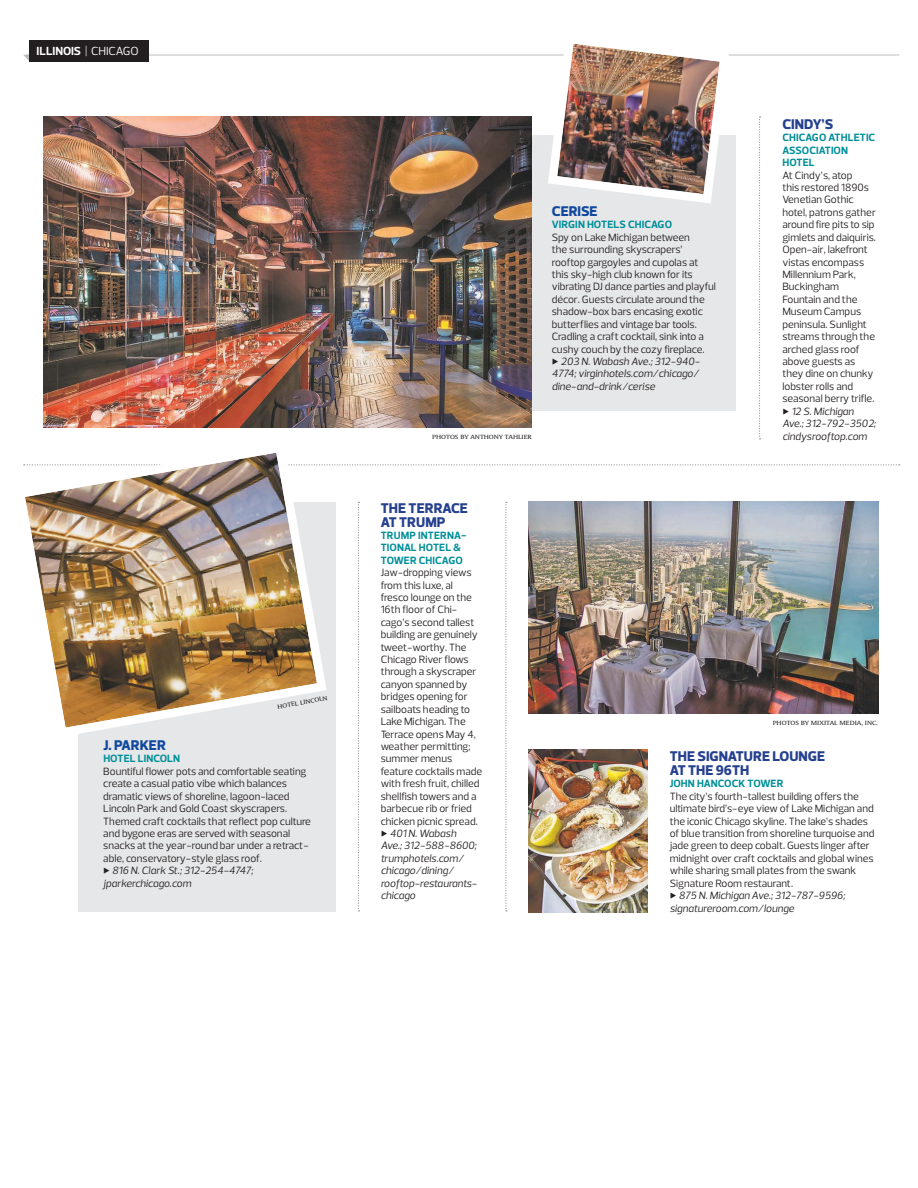
<style>
.page{position:relative;width:918px;height:1188px;background:#fff}
.page>*{position:absolute;margin:0;border:0;box-sizing:border-box;transform-origin:0 0}
.t1{font:800 14.4px/14.4px "Prelo";letter-spacing:.005em;color:#25408e}
.t2{font:800 14.4px "Prelo";letter-spacing:-.005em;color:#11499f}
.t3{font:700 12px "Prelo";letter-spacing:.005em;color:#fff}
.t4{font:10.8px/12.5px "Prelo";color:#231f20}
.t5{font:italic 10.8px "Prelo";color:#231f20}
.t6{font:6px "USAT Roman Compact";color:#231f20}
.s1{font-weight:400}
.s2{font-weight:700;color:#008f99}
.s3{font-family:"Aptifer Sans LT Pro"}
.s4{font-style:italic}
</style>
<div class="page">
<div style="left:78px;top:502px;width:258px;height:409px;background:#e6e7e8"></div>
<div style="left:504px;top:135px;width:232px;height:275px;background:#e6e7e8"></div>
<img style="left:528px;top:502px;width:350px;height:212px">
<img style="left:528px;top:750px;width:120px;height:162px">
<img style="left:43px;top:116px;width:489px;height:311px">
<hr style="left:26px;top:55px;width:873px;height:1px;background:#bbbdc0">
<svg style="left:23px;top:55px;width:6px;height:6px"></svg>
<div style="left:29px;top:40px;width:120px;height:21px;background:#231f20"></div>
<svg style="left:331px;top:464px;width:569px;height:1px"></svg>
<svg style="left:759px;top:116px;width:2px;height:323px"></svg>
<svg style="left:358px;top:502px;width:1px;height:409px"></svg>
<svg style="left:505px;top:502px;width:2px;height:409px"></svg>
<img style="left:543px;top:44px;width:191px;height:159px">
<img style="left:23px;top:453px;width:308px;height:281px">
<p class="t3" style="left:37px;top:44px;width:104px">ILLINOIS <span class="s1">| CHICAGO</span></p>
<p class="t6" style="left:277px;top:703px;width:52px;rotate:-10deg">HOTEL LINCOLN</p>
<p class="t2" style="left:103px;top:736px;width:64px">J. PARKER</p>
<p class="t4" style="left:103px;top:753px;width:209px"><span class="s2">HOTEL LINCOLN<br></span>Bountiful flower pots and comfortable seating create a casual patio vibe which balances dramatic views of shoreline, lagoon-laced Lincoln Park and Gold Coast skyscrapers.<br>Themed craft cocktails that reflect pop culture and bygone eras are served with seasonal snacks at the year-round bar under a retract&shy;able, conservatory-style glass roof.<br><span class="s3">▶</span> <span class="s4">816 N. Clark St.; 312-254-4747; jparkerchicago.com</span></p>
<p class="t2" style="left:552px;top:202px;width:47px">CERISE</p>
<p class="t4" style="left:552px;top:218px;width:166px"><span class="s2">VIRGIN HOTELS CHICAGO<br></span>Spy on Lake Michigan between<br>the surrounding skyscrapers’ rooftop gargoyles and cupolas at this sky-high club known for its vibrating DJ dance parties and playful décor. Guests circulate around the shadow-box bars encasing exotic butterflies and vintage bar tools.<br>Cradling a craft cocktail, sink into a cushy couch by the cozy fireplace.<br><span class="s3">▶</span> <span class="s4">203 N. Wabash Ave.; 312-940-<br>4774; virginhotels.com/chicago/ dine-and-drink/cerise</span></p>
<p class="t1" style="left:782px;top:117px;width:52px">CINDY’S</p>
<p class="t4" style="left:782px;top:132px;width:95px"><span class="s2">CHICAGO ATHLETIC<br>ASSOCIATION<br>HOTEL<br></span>At Cindy’s, atop<br>this restored 1890s<br>Venetian Gothic hotel, patrons gather around fire pits to sip gimlets and daiquiris.<br>Open-air, lakefront vistas encompass<br>Millennium Park,<br>Buckingham<br>Fountain and the<br>Museum Campus peninsula. Sunlight streams through the arched glass roof above guests as they dine on chunky lobster rolls and seasonal berry trifle. <span class="s3">▶</span> <span class="s4">12 S. Michigan<br>Ave.; 312-792-3502;</span></p>
<p class="t6" style="left:432px;top:434px;width:101px">PHOTOS BY ANTHONY TAHLIER</p>
<p class="t5" style="left:782px;top:429px;width:86px">cindysrooftop.com</p>
<p class="t1" style="left:381px;top:501px;width:89px">THE TERRACE<br>AT TRUMP</p>
<p class="t4" style="left:381px;top:529px;width:103px"><span class="s2">TRUMP INTERNA-<br>TIONAL HOTEL &amp;<br>TOWER CHICAGO<br></span>Jaw-dropping views from this luxe, al fresco lounge on the<br>16th floor of Chi&shy;cago’s second tallest building are genuinely tweet-worthy. The<br>Chicago River flows through a skyscraper canyon spanned by bridges opening for sailboats heading to<br>Lake Michigan. The<br>Terrace opens May 4, weather permitting; summer menus feature cocktails made with fresh fruit, chilled shellfish towers and a barbecue rib or fried chicken picnic spread. <span class="s3">▶</span> <span class="s4">401 N. Wabash<br>Ave.; 312-588-8600; trumphotels.com/ chicago/dining/ rooftop-restaurants&shy;chicago</span></p>
<p class="t6" style="left:773px;top:719px;width:107px">PHOTOS BY MIXITAL MEDIA, INC.</p>
<p class="t1" style="left:670px;top:749px;width:157px">THE SIGNATURE LOUNGE<br>AT THE 96TH</p>
<p class="t4" style="left:670px;top:777px;width:206px"><span class="s2">JOHN HANCOCK TOWER<br></span>The city’s fourth-tallest building offers the ultimate bird’s-eye view of Lake Michigan and the iconic Chicago skyline. The lake’s shades of blue transition from shoreline turquoise and jade green to deep cobalt. Guests linger after midnight over craft cocktails and global wines while sharing small plates from the swank Signature Room restaurant.<br><span class="s3">▶</span> <span class="s4">875 N. Michigan Ave.; 312-787-9596; signatureroom.com/lounge</span></p>
</div>
